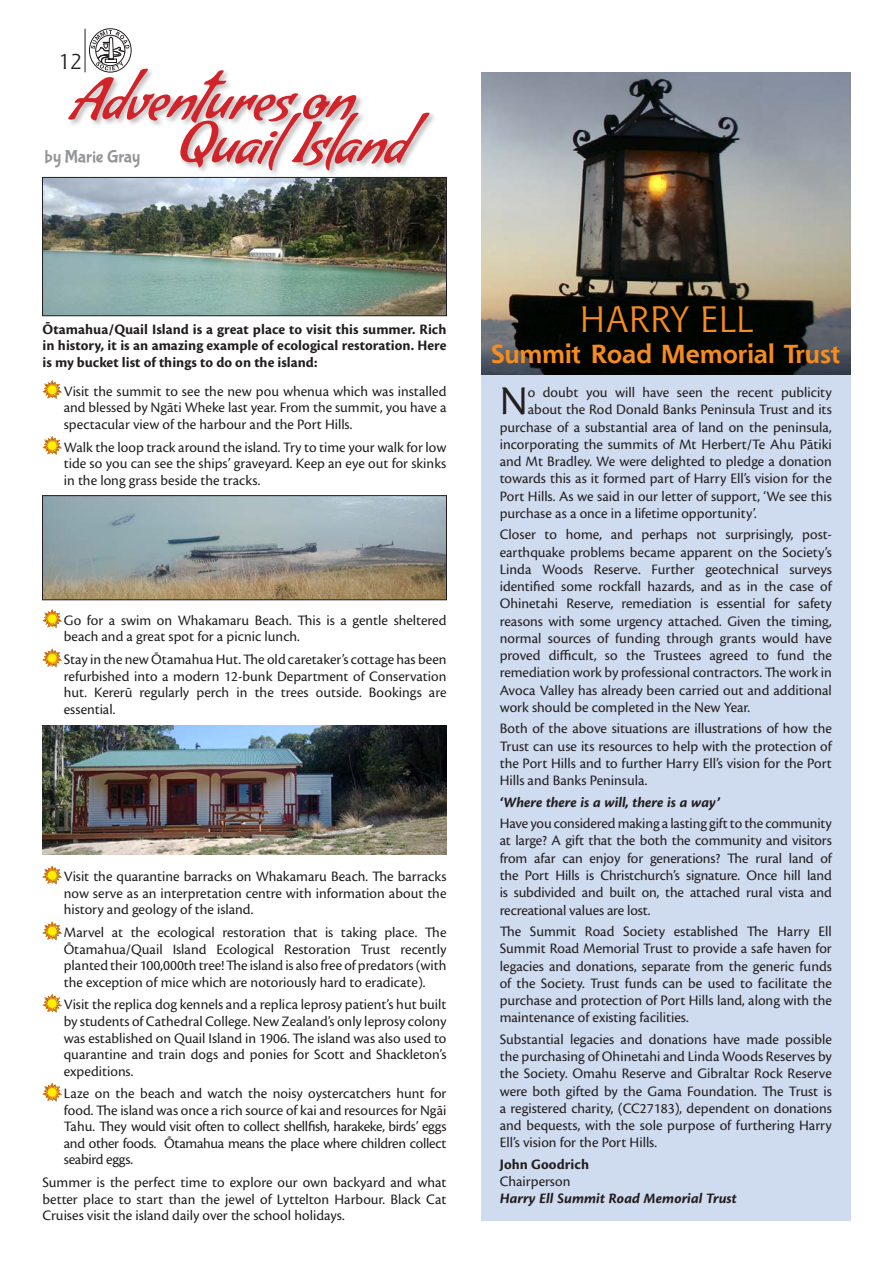
<style>
.page{position:relative;width:893px;height:1263px;background:#fff}
.page>*{position:absolute;margin:0;border:0;box-sizing:border-box;transform-origin:0 0}
.Body_Text_Cronos{font:57px "Condiment";letter-spacing:-.01em;color:#d1232a}
.Body_Text_Cronos-2{font:42.45px "Cronos Pro";color:#231f20}
.Para_headers{font:36px "Shannon";color:#f68c1f}
.Para_headers-2{font:700 25.5px "Shannon";color:#f68c1f}
.t1{font:21px "Shannon";color:#231f20}
.Body_Text_Cronos-3{font:18px "Bubblegum Sans";color:#939598}
.Body_Text_Cronos-4{font:15px/17.2px "Cronos Pro";color:#231f20;text-align:justify}
.Body_Text_Cronos-5{font:700 15px/16.5px "Cronos Pro";color:#231f20;text-align:justify}
.Body_Text_Cronos-6{font:15px/17.2px "Cronos Pro Bold Capt It";color:#231f20}
.s1{font-family:"Cronos Pro";font-weight:700}
.s2{font-family:"Cronos Pro"}
</style>
<div class="page">
<div style="left:89px;top:29px;width:42px;height:43px;border:1px solid #231f20;border-radius:50%"></div>
<svg style="left:91px;top:30px;width:38px;height:37px"></svg>
<hr style="left:85px;top:29px;width:1px;height:43px;background:#231f20">
<div style="left:481px;top:350px;width:369px;height:870px;background:#cfdbef"></div>
<img style="left:481px;top:72px;width:369px;height:303px">
<svg style="left:43px;top:380px;width:19px;height:19px"></svg>
<div style="left:48px;top:386px;width:8px;height:8px;background:#fff101;border-radius:50%"></div>
<svg style="left:43px;top:436px;width:19px;height:19px"></svg>
<div style="left:48px;top:441px;width:8px;height:9px;background:#fff101;border-radius:50%"></div>
<div style="left:67px;top:67px;width:297px;height:63px;background:#231f20;opacity:.3"></div>
<div style="left:179px;top:111px;width:257px;height:67px;background:#231f20;opacity:.3"></div>
<img style="left:44px;top:497px;width:401px;height:101px">
<div style="left:42px;top:495px;width:405px;height:105px;border:1px solid #231f20"></div>
<img style="left:44px;top:179px;width:401px;height:135px">
<div style="left:42px;top:177px;width:405px;height:139px;border:1px solid #231f20"></div>
<img style="left:43px;top:726px;width:403px;height:128px">
<svg style="left:43px;top:609px;width:19px;height:19px"></svg>
<div style="left:48px;top:615px;width:8px;height:8px;background:#fff101;border-radius:50%"></div>
<svg style="left:43px;top:648px;width:19px;height:19px"></svg>
<div style="left:48px;top:654px;width:8px;height:8px;background:#fff101;border-radius:50%"></div>
<svg style="left:43px;top:865px;width:19px;height:19px"></svg>
<div style="left:48px;top:871px;width:8px;height:8px;background:#fff101;border-radius:50%"></div>
<svg style="left:43px;top:921px;width:19px;height:19px"></svg>
<div style="left:48px;top:927px;width:8px;height:8px;background:#fff101;border-radius:50%"></div>
<svg style="left:43px;top:994px;width:19px;height:18px"></svg>
<div style="left:48px;top:999px;width:8px;height:9px;background:#fff101;border-radius:50%"></div>
<svg style="left:43px;top:1082px;width:19px;height:19px"></svg>
<div style="left:48px;top:1088px;width:8px;height:9px;background:#fff101;border-radius:50%"></div>
<h3 class="t1" style="left:58px;top:48px;width:26px">12</h3>
<p class="Body_Text_Cronos" style="left:69px;top:64px;width:285px">Adventures on</p>
<p class="Body_Text_Cronos" style="left:176px;top:108px;width:232px">Quail Island</p>
<p class="Body_Text_Cronos-3" style="left:45px;top:147px;width:97px">by Marie Gray</p>
<p class="Body_Text_Cronos-5" style="left:43px;top:321px;width:405px">Ōtamahua/Quail Island is a great place to visit this summer. Rich in history, it is an amazing example of ecological restoration. Here is my bucket list of things to do on the island:</p>
<p class="Body_Text_Cronos-4" style="left:64px;top:383px;width:384px;line-height:16.5px">Visit the summit to see the new pou whenua which was installed and blessed by Ngāti Wheke last year. From the summit, you have a spectacular view of the harbour and the Port Hills.</p>
<p class="Body_Text_Cronos-4" style="left:64px;top:439px;width:384px;line-height:16.5px">Walk the loop track around the island. Try to time your walk for low tide so you can see the ships’ graveyard. Keep an eye out for skinks in the long grass beside the tracks.</p>
<p class="Body_Text_Cronos-4" style="left:64px;top:612px;width:384px;line-height:16.5px">Go for a swim on Whakamaru Beach. This is a gentle sheltered beach and a great spot for a picnic lunch.</p>
<p class="Body_Text_Cronos-4" style="left:64px;top:651px;width:384px;line-height:16.5px">Stay in the new Ōtamahua Hut. The old caretaker’s cottage has been refurbished into a modern 12-bunk Department of Conservation hut. Kererū regularly perch in the trees outside. Bookings are essential.</p>
<p class="Body_Text_Cronos-4" style="left:64px;top:868px;width:384px;line-height:16.5px">Visit the quarantine barracks on Whakamaru Beach. The barracks now serve as an interpretation centre with information about the history and geology of the island.</p>
<p class="Body_Text_Cronos-4" style="left:64px;top:924px;width:384px;line-height:16.5px">Marvel at the ecological restoration that is taking place. The Ōtamahua/Quail Island Ecological Restoration Trust recently planted their 100,000th tree! The island is also free of predators (with the exception of mice which are notoriously hard to eradicate).</p>
<p class="Body_Text_Cronos-4" style="left:64px;top:996px;width:384px;line-height:16.5px">Visit the replica dog kennels and a replica leprosy patient’s hut built by students of Cathedral College. New Zealand’s only leprosy colony was established on Quail Island in 1906. The island was also used to quarantine and train dogs and ponies for Scott and Shackleton’s expeditions.</p>
<p class="Body_Text_Cronos-4" style="left:64px;top:1085px;width:384px;line-height:16.5px">Laze on the beach and watch the noisy oystercatchers hunt for food. The island was once a rich source of kai and resources for Ngāi Tahu. They would visit often to collect shellfish, harakeke, birds’ eggs and other foods. Ōtamahua means the place where children collect seabird eggs.</p>
<p class="Body_Text_Cronos-4" style="left:43px;top:1174px;width:405px;line-height:16.5px">Summer is the perfect time to explore our own backyard and what better place to start than the jewel of Lyttelton Harbour. Black Cat Cruises visit the island daily over the school holidays.</p>
<p class="Para_headers" style="left:579px;top:296px;width:176px">HARRY ELL</p>
<p class="Para_headers-2" style="left:491px;top:338px;width:351px">Summit Road Memorial Trust</p>
<p class="Body_Text_Cronos-2" style="left:500px;top:377px;width:30px">N</p>
<p class="Body_Text_Cronos-4" style="left:528px;top:384px;width:306px">o doubt you will have seen the recent publicity</p>
<p class="Body_Text_Cronos-4" style="left:528px;top:401px;width:306px">about the Rod Donald Banks Peninsula Trust and its</p>
<p class="Body_Text_Cronos-4" style="left:500px;top:418px;width:334px">purchase of a substantial area of land on the peninsula,</p>
<p class="Body_Text_Cronos-4" style="left:500px;top:436px;width:334px">incorporating the summits of Mt Herbert/Te Ahu Pātiki</p>
<p class="Body_Text_Cronos-4" style="left:500px;top:453px;width:334px">and Mt Bradley. We were delighted to pledge a donation</p>
<p class="Body_Text_Cronos-4" style="left:500px;top:470px;width:334px">towards this as it formed part of Harry Ell’s vision for the</p>
<p class="Body_Text_Cronos-4" style="left:500px;top:487px;width:334px">Port Hills. As we said in our letter of support, ‘We see this</p>
<p class="Body_Text_Cronos-4" style="left:500px;top:505px;width:259px">purchase as a once in a lifetime opportunity’.</p>
<p class="Body_Text_Cronos-4" style="left:500px;top:526px;width:334px">Closer to home, and perhaps not surprisingly, post&shy;earthquake problems became apparent on the Society’s Linda Woods Reserve. Further geotechnical surveys identified some rockfall hazards, and as in the case of Ohinetahi Reserve, remediation is essential for safety reasons with some urgency attached. Given the timing, normal sources of funding through grants would have proved difficult, so the Trustees agreed to fund the remediation work by professional contractors. The work in Avoca Valley has already been carried out and additional work should be completed in the New Year.</p>
<p class="Body_Text_Cronos-4" style="left:500px;top:720px;width:334px">Both of the above situations are illustrations of how the Trust can use its resources to help with the protection of the Port Hills and to further Harry Ell’s vision for the Port Hills and Banks Peninsula.</p>
<p class="Body_Text_Cronos-6" style="left:500px;top:794px;width:222px">‘Where there is a will, there is a way’</p>
<p class="Body_Text_Cronos-4" style="left:500px;top:815px;width:334px">Have you considered making a lasting gift to the community at large? A gift that the both the community and visitors from afar can enjoy for generations? The rural land of the Port Hills is Christchurch’s signature. Once hill land is subdivided and built on, the attached rural vista and recreational values are lost.</p>
<p class="Body_Text_Cronos-4" style="left:500px;top:923px;width:334px">The Summit Road Society established The Harry Ell Summit Road Memorial Trust to provide a safe haven for legacies and donations, separate from the generic funds of the Society. Trust funds can be used to facilitate the purchase and protection of Port Hills land, along with the maintenance of existing facilities.</p>
<p class="Body_Text_Cronos-4" style="left:500px;top:1030px;width:334px">Substantial legacies and donations have made possible the purchasing of Ohinetahi and Linda Woods Reserves by the Society. Omahu Reserve and Gibraltar Rock Reserve were both gifted by the Gama Foundation. The Trust is a registered charity, (CC27183), dependent on donations and bequests, with the sole purpose of furthering Harry Ell’s vision for the Port Hills.</p>
<p class="Body_Text_Cronos-6" style="left:500px;top:1156px;width:239px"><span class="s1">John Goodrich<br></span><span class="s2">Chairperson<br></span>Harry Ell Summit Road Memorial Trust</p>
</div>
